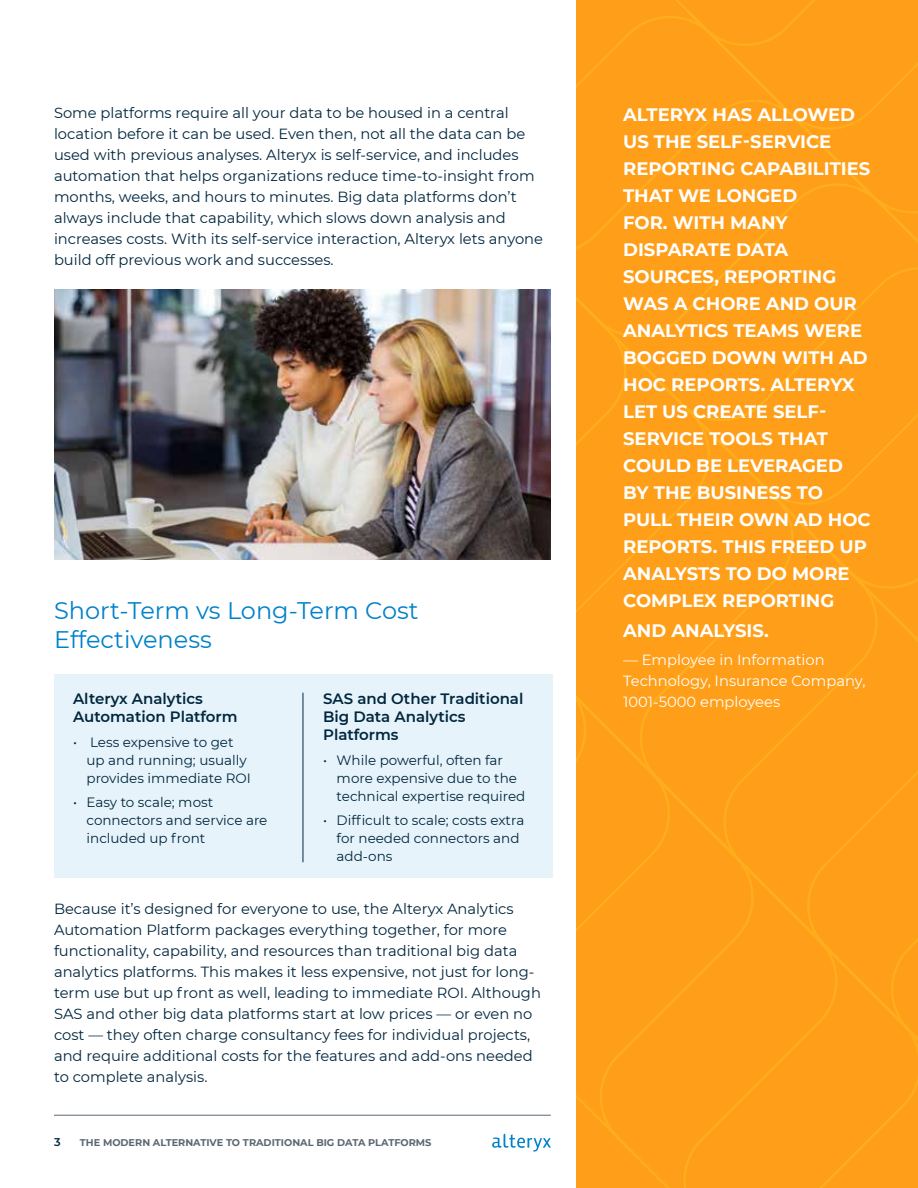
<style>
.page{position:relative;width:918px;height:1188px;background:#fff}
.page>*{position:absolute;margin:0;border:0;box-sizing:border-box;transform-origin:0 0}
.t1{font:24px/28.8px "Montserrat";color:#0082ca}
.t2{font:700 18px/27px "Montserrat";color:#fff}
.t3{font:600 15px/18px "Montserrat";color:#00263e}
.t4{font:14.7px/21px "Montserrat";color:#00263e}
.t5{font:14.7px/21px "Montserrat";color:#fff}
.t6{font:13.5px/18px "Montserrat";color:#00263e}
.t7{font:600 11.25px "Montserrat";color:#00263e}
.t8{font:700 9.75px "Montserrat";color:#5b6771}
</style>
<div class="page">
<div style="left:576px;top:0;width:342px;height:1188px;background:#ff9e18"></div>
<svg style="left:492px;top:1134px;width:59px;height:18px"></svg>
<hr style="left:54px;top:1115px;width:497px;height:1px;background:#5b6771">
<div style="left:54px;top:674px;width:498px;height:204px;background:#e6f3fa"></div>
<hr style="left:303px;top:693px;width:1px;height:169px;background:#00263e">
<img style="left:54px;top:289px;width:497px;height:270px">
<p class="t4" style="left:54px;top:102px;width:491px">Some platforms require all your data to be housed in a central location before it can be used. Even then, not all the data can be used with previous analyses. Alteryx is self-service, and includes automation that helps organizations reduce time-to-insight from months, weeks, and hours to minutes. Big data platforms don’t always include that capability, which slows down analysis and increases costs. With its self-service interaction, Alteryx lets anyone build off previous work and successes.</p>
<h1 class="t1" style="left:54px;top:596px;width:366px">Short-Term vs Long-Term Cost<br>Effectiveness</h1>
<p class="t3" style="left:73px;top:689px;width:166px">Alteryx Analytics<br>Automation Platform</p>
<p class="t6" style="left:87px;top:732px;width:166px;text-indent:-14px">• Less expensive to get up and running; usually provides immediate ROI</p>
<p class="t6" style="left:87px;top:793px;width:182px;text-indent:-14px">• Easy to scale; most connectors and service are included up front</p>
<p class="t3" style="left:323px;top:689px;width:202px">SAS and Other Traditional<br>Big Data Analytics<br>Platforms</p>
<p class="t6" style="left:337px;top:750px;width:190px;text-indent:-14px">• While powerful, often far more expensive due to the technical expertise required</p>
<p class="t6" style="left:337px;top:811px;width:189px;text-indent:-14px">• Difficult to scale; costs extra for needed connectors and add-ons</p>
<p class="t4" style="left:54px;top:897px;width:488px">Because it’s designed for everyone to use, the Alteryx Analytics Automation Platform packages everything together, for more functionality, capability, and resources than traditional big data analytics platforms. This makes it less expensive, not just for long&shy;term use but up front as well, leading to immediate ROI. Although SAS and other big data platforms start at low prices — or even no cost — they often charge consultancy fees for individual projects, and require additional costs for the features and add-ons needed to complete analysis.</p>
<p class="t7" style="left:54px;top:1134px;width:8px">3</p>
<p class="t8" style="left:80px;top:1135px;width:353px">THE MODERN ALTERNATIVE TO TRADITIONAL BIG DATA PLATFORMS</p>
<p class="t2" style="left:623px;top:100px;width:249px">ALTERYX HAS ALLOWED<br>US THE SELF-SERVICE<br>REPORTING CAPABILITIES<br>THAT WE LONGED<br>FOR. WITH MANY<br>DISPARATE DATA<br>SOURCES, REPORTING<br>WAS A CHORE AND OUR<br>ANALYTICS TEAMS WERE<br>BOGGED DOWN WITH AD<br>HOC REPORTS. ALTERYX<br>LET US CREATE SELF-<br>SERVICE TOOLS THAT<br>COULD BE LEVERAGED<br>BY THE BUSINESS TO<br>PULL THEIR OWN AD HOC<br>REPORTS. THIS FREED UP<br>ANALYSTS TO DO MORE<br>COMPLEX REPORTING</p>
<p class="t2" style="left:623px;top:616px;width:147px">AND ANALYSIS.</p>
<p class="t5" style="left:623px;top:649px;width:244px">— Employee in Information<br>Technology, Insurance Company,<br>1001-5000 employees</p>
</div>
